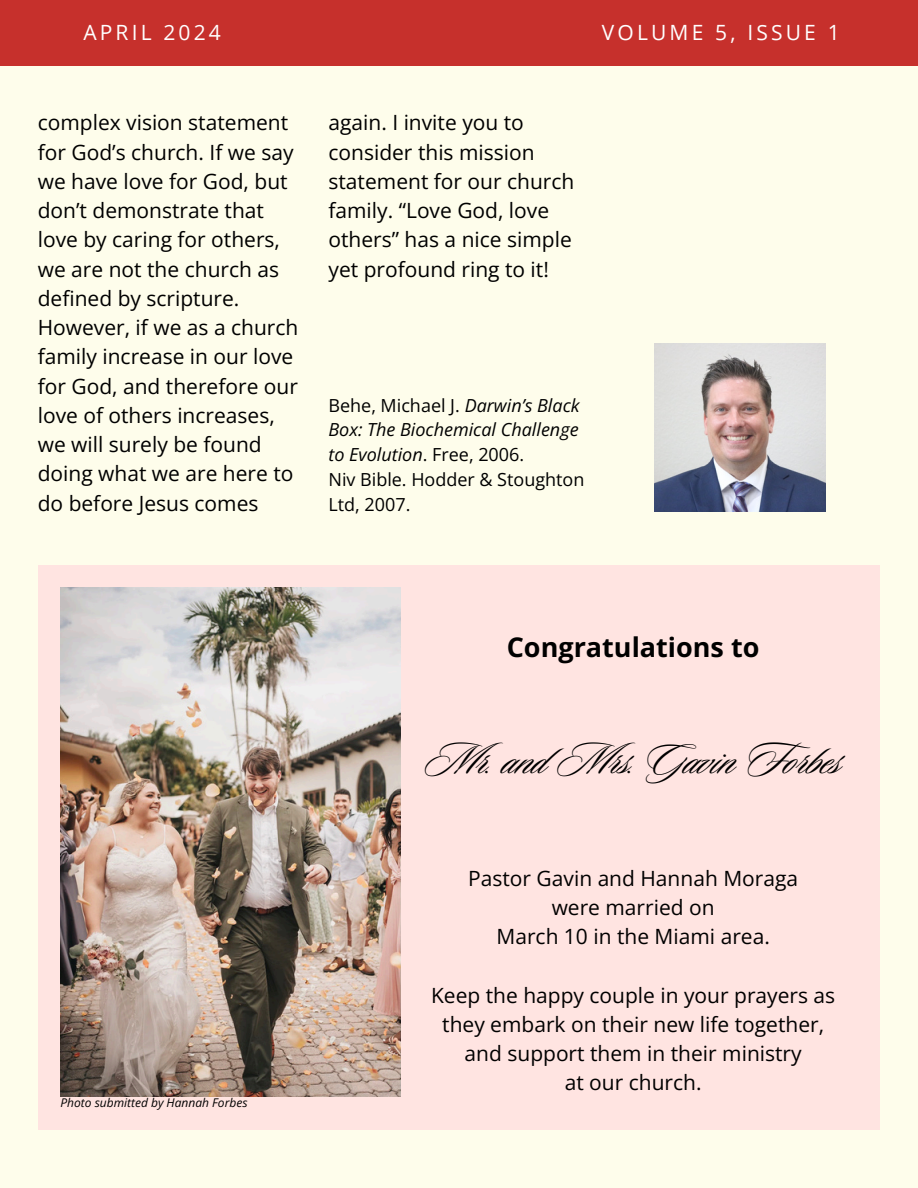
<style>
.page{position:relative;width:918px;height:1188px;background:#fefdeb}
.page>*{position:absolute;margin:0;border:0;box-sizing:border-box;transform-origin:0 0}
.t1{font:46.5px "Sloop Script Pro";color:#000}
.t2{font:700 27px "Open Sans";color:#000}
.t3{font:21px/29.2px "Open Sans";color:#000}
.t4{font:21px "Open Sans";letter-spacing:.15em;color:#fff}
.t5{font:18px/24.8px "Open Sans";color:#000}
.t6{font:italic 12px "Open Sans";color:#000}
.s1{font-style:italic}
</style>
<div class="page">
<div style="left:0;top:1px;width:918px;height:65px;background:#c6302c"></div>
<img style="left:655px;top:344px;width:171px;height:167px">
<div style="left:38px;top:566px;width:842px;height:564px;background:#ffe4e1"></div>
<img style="left:60px;top:587px;width:340px;height:510px">
<p class="t4" style="left:83px;top:17px;width:139px">APRIL 2024</p>
<h5 class="t4" style="left:602px;top:17px;width:239px">VOLUME 5, ISSUE 1</h5>
<h6 class="t3" style="left:38px;top:108px;width:262px">complex vision statement for God’s church. If we say we have love for God, but don’t demonstrate that love by caring for others, we are not the church as defined by scripture.<br>However, if we as a church family increase in our love for God, and therefore our love of others increases, we will surely be found doing what we are here to do before Jesus comes</h6>
<h4 class="t3" style="left:328px;top:108px;width:247px">again. I invite you to consider this mission statement for our church family. “Love God, love others” has a nice simple yet profound ring to it!</h4>
<h4 class="t5" style="left:328px;top:392px;width:257px">Behe, Michael J. <span class="s1">Darwin’s Black<br>Box: The Biochemical Challenge to Evolution</span>. Free, 2006.<br>Niv Bible. Hodder &amp; Stoughton<br>Ltd, 2007.</h4>
<h2 class="t2" style="left:507px;top:628px;width:254px">Congratulations to</h2>
<p class="t1" style="left:425px;top:736px;width:418px">Mr. and Mrs. Gavin Forbes</p>
<h1 class="t3" style="left:468px;top:863px;width:331px;text-align:center">Pastor Gavin and Hannah Moraga were married on<br>March 10 in the Miami area.</h1>
<h4 class="t6" style="left:60px;top:1094px;width:189px">Photo submitted by Hannah Forbes</h4>
<h4 class="t3" style="left:431px;top:980px;width:406px;text-align:center">Keep the happy couple in your prayers as they embark on their new life together, and support them in their ministry<br>at our church.</h4>
</div>
